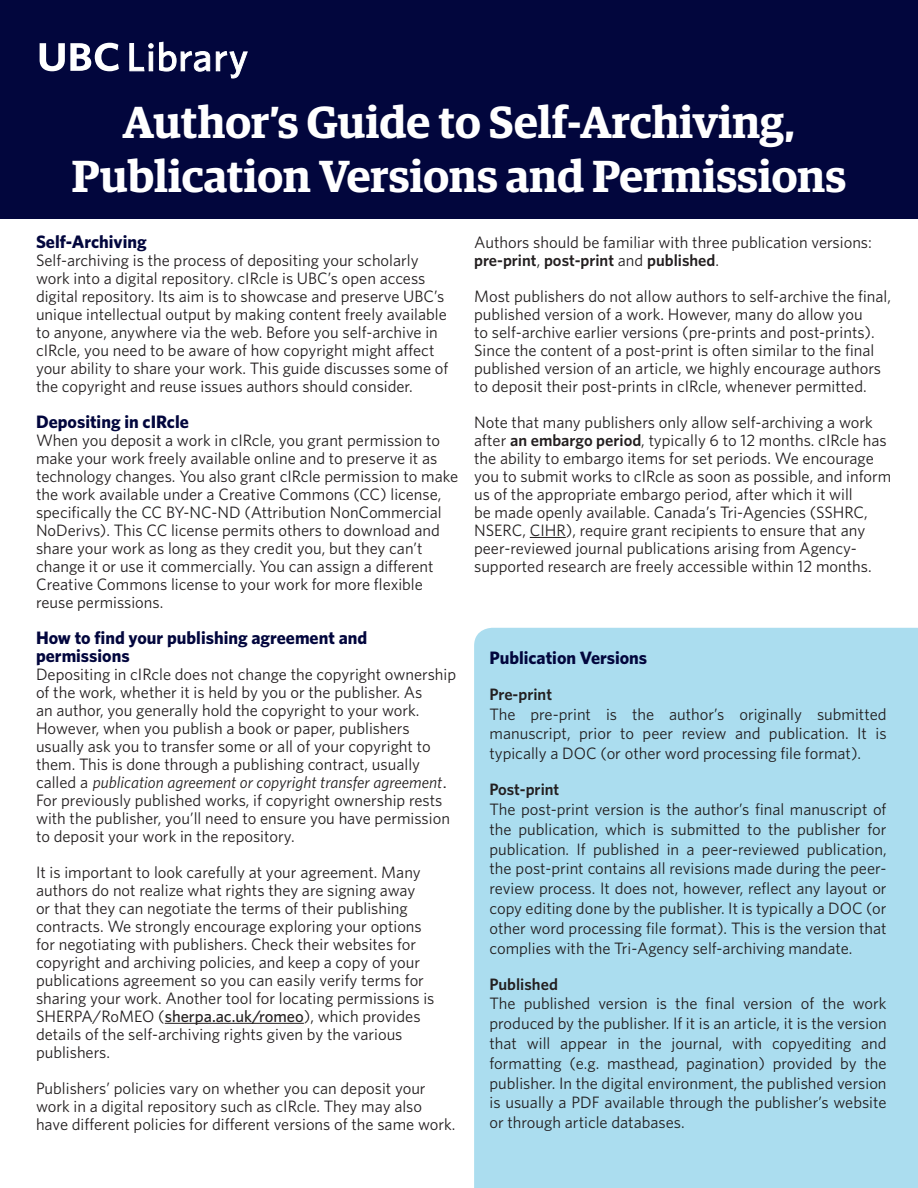
<style>
.page{position:relative;width:918px;height:1188px;background:#fff}
.page>*{position:absolute;margin:0;border:0;box-sizing:border-box;transform-origin:0 0}
.t1{font:600 45px "Guardian Egyp";color:#fff}
.t2{font:700 18px/18px "Whitney";color:#02063d}
.t3{font:16.5px/18px "Whitney";color:#231f20}
.t4{font:600 16.5px "Whitney";color:#231f20}
.s1{font-style:italic}
.s2{font-family:"Arial"}
.s3{font-weight:500}
.s4{font-weight:600}
</style>
<div class="page">
<div style="left:0;top:0;width:918px;height:218px;background:#02063d"></div>
<div style="left:474px;top:628px;width:444px;height:560px;background:#abddef"></div>
<hr style="left:165px;top:1023px;width:139px;height:1px;background:#231f20">
<svg style="left:130px;top:43px;width:23px;height:28px"></svg>
<svg style="left:159px;top:42px;width:51px;height:30px"></svg>
<svg style="left:216px;top:51px;width:32px;height:27px"></svg>
<svg style="left:40px;top:43px;width:79px;height:28px"></svg>
<hr style="left:530px;top:537px;width:36px;height:1px;background:#231f20">
<p class="t1" style="left:123px;top:89px;width:674px">Author’s Guide to Self-Archiving,</p>
<p class="t1" style="left:72px;top:143px;width:776px">Publication Versions and Permissions</p>
<p class="t2" style="left:36px;top:232px;width:112px">Self-Archiving</p>
<p class="t3" style="left:36px;top:251px;width:414px">Self-archiving is the process of depositing your scholarly work into a digital repository. cIRcle is UBC’s open access digital repository. Its aim is to showcase and preserve UBC’s unique intellectual output by making content freely available to anyone, anywhere via the web. Before you self-archive in cIRcle, you need to be aware of how copyright might affect your ability to share your work. This guide discusses some of the copyright and reuse issues authors should consider.</p>
<p class="t2" style="left:36px;top:412px;width:154px">Depositing in cIRcle</p>
<p class="t3" style="left:36px;top:431px;width:424px">When you deposit a work in cIRcle, you grant permission to make your work freely available online and to preserve it as technology changes. You also grant cIRcle permission to make the work available under a Creative Commons (CC) license, specifically the CC BY-NC-ND (Attribution NonCommercial NoDerivs). This CC license permits others to download and share your work as long as they credit you, but they can’t change it or use it commercially. You can assign a different Creative Commons license to your work for more flexible reuse permissions.</p>
<p class="t2" style="left:36px;top:628px;width:333px">How to find your publishing agreement and permissions</p>
<p class="t3" style="left:36px;top:665px;width:422px">Depositing in cIRcle does not change the copyright ownership of the work, whether it is held by you or the publisher. As<br>an author, you generally hold the copyright to your work.<br>However, when you publish a book or paper, publishers usually ask you to transfer some or all of your copyright to them. This is done through a publishing contract, usually called a <span class="s1">publication agreement or copyright transfer agreement</span><span class="s2">.<br></span>For previously published works, if copyright ownership rests with the publisher, you’ll need to ensure you have permission to deposit your work in the repository.</p>
<p class="t3" style="left:36px;top:863px;width:400px">It is important to look carefully at your agreement. Many authors do not realize what rights they are signing away<br>or that they can negotiate the terms of their publishing contracts. We strongly encourage exploring your options for negotiating with publishers. Check their websites for copyright and archiving policies, and keep a copy of your publications agreement so you can easily verify terms for sharing your work. Another tool for locating permissions is SHERPA/RoMEO (<span class="s3">sherpa.ac.uk/romeo</span>), which provides details of the self-archiving rights given by the various publishers.</p>
<p class="t3" style="left:36px;top:1079px;width:421px">Publishers’ policies vary on whether you can deposit your work in a digital repository such as cIRcle. They may also have different policies for different versions of the same work.</p>
<p class="t3" style="left:474px;top:233px;width:399px">Authors should be familiar with three publication versions: <span class="s4">pre-print</span>, <span class="s4">post-print</span> and <span class="s4">published</span>.</p>
<p class="t3" style="left:474px;top:287px;width:419px">Most publishers do not allow authors to self-archive the final, published version of a work. However, many do allow you<br>to self-archive earlier versions (pre-prints and post-prints).<br>Since the content of a post-print is often similar to the final published version of an article, we highly encourage authors to deposit their post-prints in cIRcle, whenever permitted.</p>
<p class="t3" style="left:474px;top:413px;width:419px">Note that many publishers only allow self-archiving a work after <span class="s4">an embargo period</span>, typically 6 to 12 months. cIRcle has the ability to embargo items for set periods. We encourage you to submit works to cIRcle as soon as possible, and inform us of the appropriate embargo period, after which it will<br>be made openly available. Canada’s Tri-Agencies (SSHRC, NSERC, CIHR), require grant recipients to ensure that any peer-reviewed journal publications arising from Agency&shy;supported research are freely accessible within 12 months.</p>
<p class="t2" style="left:490px;top:648px;width:159px">Publication Versions</p>
<p class="t4" style="left:490px;top:683px;width:64px">Pre-print</p>
<p class="t3" style="left:490px;top:704px;width:399px;line-height:19.8px;text-align:justify">The pre-print is the author’s originally submitted manuscript, prior to peer review and publication. It is typically a DOC (or other word processing file format).</p>
<p class="t4" style="left:490px;top:778px;width:71px">Post-print</p>
<p class="t3" style="left:490px;top:799px;width:399px;line-height:19.8px;text-align:justify">The post-print version is the author’s final manuscript of the publication, which is submitted to the publisher for publication. If published in a peer-reviewed publication, the post-print contains all revisions made during the peer&shy;review process. It does not, however, reflect any layout or copy editing done by the publisher. It is typically a DOC (or other word processing file format). This is the version that complies with the Tri-Agency self-archiving mandate.</p>
<p class="t4" style="left:490px;top:973px;width:70px">Published</p>
<p class="t3" style="left:490px;top:993px;width:399px;line-height:19.8px;text-align:justify">The published version is the final version of the work produced by the publisher. If it is an article, it is the version that will appear in the journal, with copyediting and formatting (e.g. masthead, pagination) provided by the publisher. In the digital environment, the published version is usually a PDF available through the publisher’s website or through article databases.</p>
</div>
